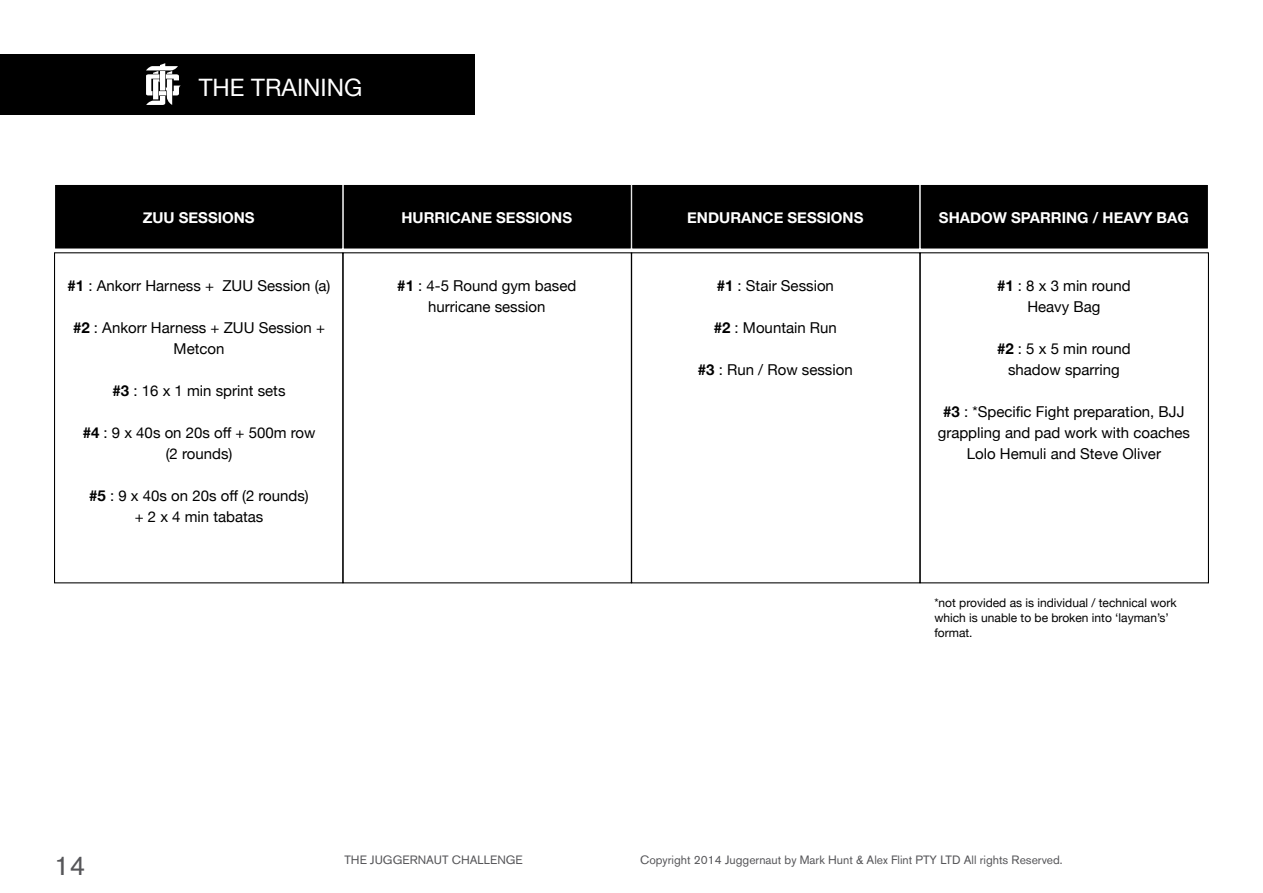
<style>
.page{position:relative;width:1263px;height:893px;background:#fff}
.page>*{position:absolute;margin:0;border:0;box-sizing:border-box;transform-origin:0 0}
.t1{font:27px "Akzidenz Grotesk BQ";color:#565659}
.t2{font:24px "Helvetica Neue";color:#fff}
.t3{font:15px/21px "Helvetica Neue";color:#000;text-align:center}
.t4{font:700 15px "Helvetica Neue";color:#fff}
.t5{font:12px "Akzidenz Grotesk BQ";color:#565659}
.t6{font:12px/15px "Helvetica Neue";color:#000}
.s1{font-weight:700}
</style>
<div class="page">
<div style="left:343px;top:184px;width:288px;height:65px;background:#000"></div>
<div style="left:343px;top:184px;width:289px;height:66px;border:1px solid #fff"></div>
<div style="left:55px;top:184px;width:288px;height:65px;background:#000"></div>
<div style="left:54px;top:184px;width:289px;height:66px;border:1px solid #fff"></div>
<div style="left:632px;top:184px;width:288px;height:65px;background:#000"></div>
<div style="left:631px;top:184px;width:289px;height:66px;border:1px solid #fff"></div>
<div style="left:920px;top:184px;width:288px;height:65px;background:#000"></div>
<div style="left:920px;top:184px;width:289px;height:66px;border:1px solid #fff"></div>
<div style="left:0;top:54px;width:474px;height:60px;background:#000"></div>
<svg style="left:146px;top:63px;width:35px;height:42px"></svg>
<div style="left:54px;top:252px;width:289px;height:331px;border:1px solid #000"></div>
<div style="left:920px;top:252px;width:289px;height:331px;border:1px solid #000"></div>
<h2 class="t2" style="left:199px;top:70px;width:165px">THE TRAINING</h2>
<p class="t4" style="left:143px;top:205px;width:113px">ZUU SESSIONS</p>
<p class="t4" style="left:401px;top:205px;width:172px">HURRICANE SESSIONS</p>
<p class="t4" style="left:687px;top:205px;width:178px">ENDURANCE SESSIONS</p>
<p class="t4" style="left:939px;top:205px;width:251px">SHADOW SPARRING / HEAVY BAG</p>
<p class="t3" style="left:68px;top:276px;width:264px"><span class="s1">#1</span> : Ankorr Harness + ZUU Session (a)</p>
<p class="t3" style="left:73px;top:318px;width:253px"><span class="s1">#2</span> : Ankorr Harness + ZUU Session +<br>Metcon</p>
<p class="t3" style="left:113px;top:381px;width:174px"><span class="s1">#3</span> : 16 x 1 min sprint sets</p>
<p class="t3" style="left:83px;top:423px;width:234px"><span class="s1">#4</span> : 9 x 40s on 20s off + 500m row (2 rounds)</p>
<p class="t3" style="left:89px;top:486px;width:221px"><span class="s1">#5</span> : 9 x 40s on 20s off (2 rounds) + 2 x 4 min tabatas</p>
<p class="t3" style="left:397px;top:276px;width:180px"><span class="s1">#1</span> : 4‐5 Round gym based hurricane session</p>
<p class="t3" style="left:717px;top:276px;width:119px"><span class="s1">#1</span> : Stair Session</p>
<p class="t3" style="left:714px;top:318px;width:125px"><span class="s1">#2</span> : Mountain Run</p>
<p class="t3" style="left:698px;top:360px;width:156px"><span class="s1">#3</span> : Run / Row session</p>
<p class="t3" style="left:997px;top:276px;width:135px"><span class="s1">#1</span> : 8 x 3 min round<br>Heavy Bag</p>
<p class="t3" style="left:997px;top:339px;width:135px"><span class="s1">#2</span> : 5 x 5 min round shadow sparring</p>
<p class="t3" style="left:938px;top:402px;width:254px"><span class="s1">#3</span> : *Specific Fight preparation, BJJ grappling and pad work with coaches<br>Lolo Hemuli and Steve Oliver</p>
<p class="t6" style="left:934px;top:596px;width:244px">*not provided as is individual / technical work which is unable to be broken into ‘layman’s’ format.</p>
<h1 class="t1" style="left:54px;top:849px;width:33px">14</h1>
<p class="t5" style="left:344px;top:853px;width:180px">THE JUGGERNAUT CHALLENGE</p>
<p class="t5" style="left:640px;top:853px;width:424px">Copyright 2014 Juggernaut by Mark Hunt &amp; Alex Flint PTY LTD All rights Reserved.</p>
</div>
